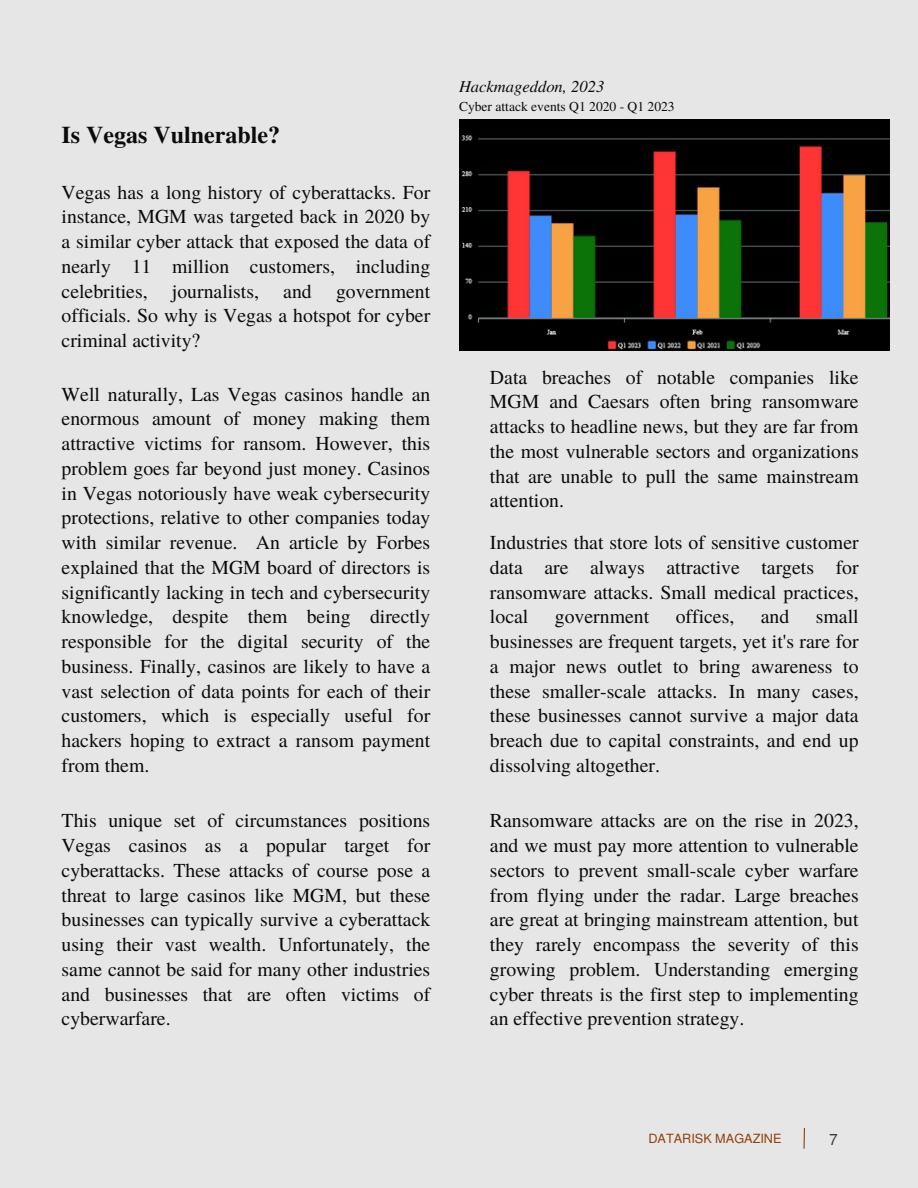
<style>
.page{position:relative;width:918px;height:1188px;background:#e6e6e6}
.page>*{position:absolute;margin:0;border:0;box-sizing:border-box;transform-origin:0 0}
.t1{font:700 24px "Te X Gyre Termes";color:#0b0b0b}
.t2{font:19.8px/24.8px "Te X Gyre Termes";color:#0b0b0b;text-align:justify}
.t3{font:italic 16.5px "Te X Gyre Termes";color:#0b0b0b}
.t4{font:15.45px "Mukti";color:#3b3939}
.t5{font:13.5px "Te X Gyre Termes";color:#0b0b0b}
.t6{font:12.75px "Mukti";color:#8f3f0a}
</style>
<div class="page">
<img style="left:459px;top:119px;width:431px;height:232px">
<hr style="left:803px;top:1128px;width:2px;height:21px;background:#8f3f0a">
<p class="t1" style="left:62px;top:116px;width:220px">Is Vegas Vulnerable?</p>
<p class="t2" style="left:62px;top:178px;width:370px">Vegas has a long history of cyberattacks. For instance, MGM was targeted back in 2020 by a similar cyber attack that exposed the data of nearly 11 million customers, including celebrities, journalists, and government officials. So why is Vegas a hotspot for cyber criminal activity?</p>
<p class="t2" style="left:62px;top:381px;width:370px">Well naturally, Las Vegas casinos handle an enormous amount of money making them attractive victims for ransom. However, this problem goes far beyond just money. Casinos in Vegas notoriously have weak cybersecurity protections, relative to other companies today with similar revenue. An article by Forbes explained that the MGM board of directors is significantly lacking in tech and cybersecurity knowledge, despite them being directly responsible for the digital security of the business. Finally, casinos are likely to have a vast selection of data points for each of their customers, which is especially useful for hackers hoping to extract a ransom payment from them.</p>
<p class="t2" style="left:62px;top:807px;width:370px">This unique set of circumstances positions Vegas casinos as a popular target for cyberattacks. These attacks of course pose a threat to large casinos like MGM, but these businesses can typically survive a cyberattack using their vast wealth. Unfortunately, the same cannot be said for many other industries and businesses that are often victims of cyberwarfare.</p>
<p class="t3" style="left:459px;top:74px;width:147px">Hackmageddon, 2023</p>
<p class="t5" style="left:459px;top:97px;width:217px">Cyber attack events Q1 2020 - Q1 2023</p>
<p class="t2" style="left:490px;top:364px;width:370px">Data breaches of notable companies like MGM and Caesars often bring ransomware attacks to headline news, but they are far from the most vulnerable sectors and organizations that are unable to pull the same mainstream attention.</p>
<p class="t2" style="left:490px;top:529px;width:370px">Industries that store lots of sensitive customer data are always attractive targets for ransomware attacks. Small medical practices, local</p>
<p class="t2" style="left:490px;top:603px;width:370px;text-indent:326px">small businesses are frequent targets, yet it's rare for a major news outlet to bring awareness to these smaller-scale attacks. In many cases, these businesses cannot survive a major data breach due to capital constraints, and end up dissolving altogether.</p>
<p class="t2" style="left:490px;top:807px;width:370px">Ransomware attacks are on the rise in 2023, and we must pay more attention to vulnerable sectors to prevent small-scale cyber warfare from flying under the radar. Large breaches are great at bringing mainstream attention, but they rarely encompass the severity of this growing problem. Understanding emerging cyber threats is the first step to implementing an effective prevention strategy.</p>
<p class="t2" style="left:555px;top:603px;width:96px">government</p>
<p class="t2" style="left:676px;top:603px;width:60px">offices,</p>
<p class="t2" style="left:761px;top:603px;width:30px">and</p>
<p class="t6" style="left:648px;top:1129px;width:135px">DATARISK MAGAZINE</p>
<p class="t4" style="left:829px;top:1128px;width:10px">7</p>
</div>
